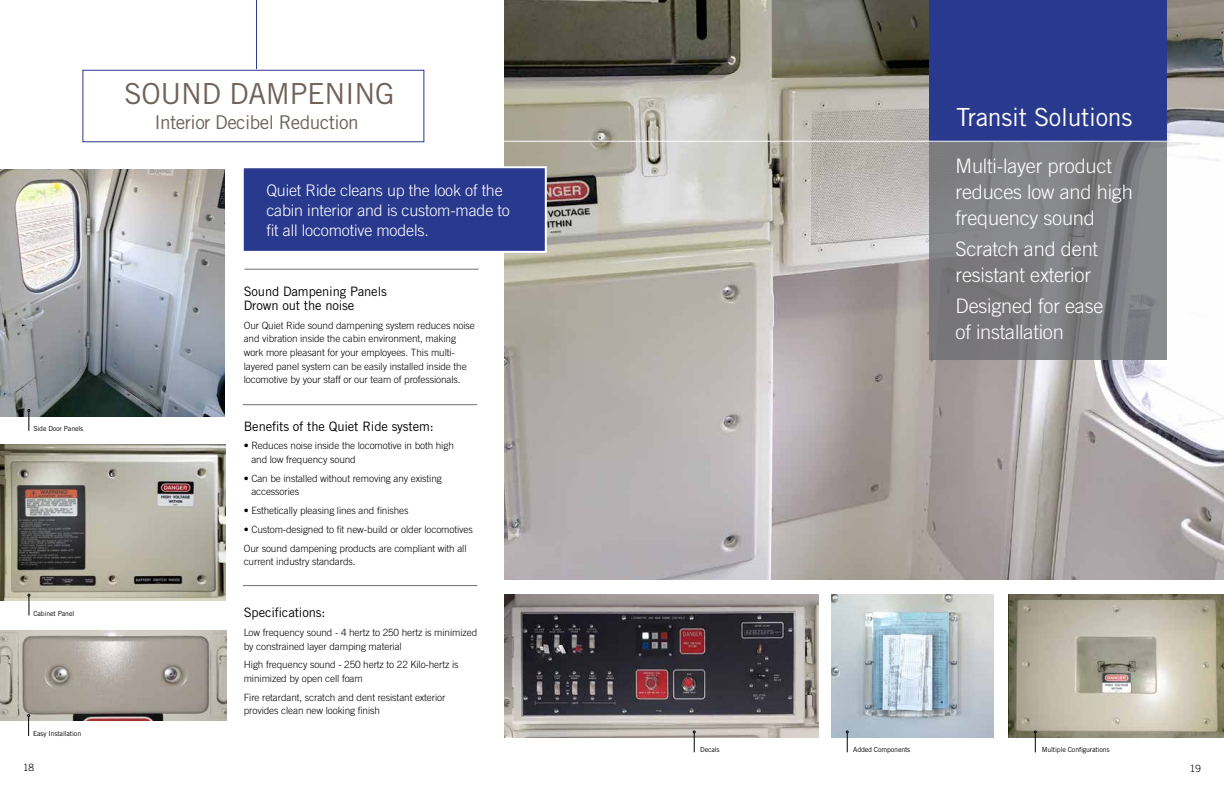
<style>
.page{position:relative;width:1224px;height:792px;background:#fff}
.page>*{position:absolute;margin:0;border:0;box-sizing:border-box;transform-origin:0 0}
.t1{font:31px "Trade Gothic";letter-spacing:-.01em;color:#fff}
.t2{font:29px "Trade Gothic";letter-spacing:-.01em;color:#6e6259}
.t3{font:25px "Trade Gothic";letter-spacing:-.01em;color:#fff}
.t4{font:300 20px/26px "Trade Gothic";letter-spacing:-.01em;color:#fff}
.t5{font:19px "Trade Gothic";letter-spacing:-.03em;color:#6e6259}
.t6{font:300 16px/20px "Trade Gothic";letter-spacing:-.01em;color:#fff}
.t7{font:13px/13.7px "Trade Gothic";letter-spacing:-.01em;color:#000}
.t8{font:300 10px/13.7px "Trade Gothic";letter-spacing:-.01em;color:#000}
.t9{font:300 10px "Trade Gothic LT Std";color:#000}
.t10{font:7px "Trade Gothic";letter-spacing:-.02em;color:#000}
</style>
<div class="page">
<img style="left:505px;top:0;width:719px;height:579px">
<div style="left:82px;top:70px;width:342px;height:72px;border:1px solid #29398d"></div>
<hr style="left:256px;top:0;width:1px;height:69px;background:#29398d">
<hr style="left:244px;top:269px;width:235px;height:1px;background:#6d6e71">
<hr style="left:243px;top:404px;width:234px;height:1px;background:#6d6e71">
<hr style="left:243px;top:585px;width:234px;height:1px;background:#6d6e71">
<div style="left:242px;top:166px;width:305px;height:87px;background:#29398d;border:2px solid #fff"></div>
<hr style="left:482px;top:141px;width:135px;height:1px;background:#fff">
<svg style="left:929px;top:142px;width:238px;height:218px;background:#7f7f81"></svg>
<div style="left:929px;top:0;width:238px;height:142px;background:#29398d"></div>
<hr style="left:617px;top:141px;width:607px;height:1px;background:#fff">
<img style="left:832px;top:594px;width:161px;height:144px">
<svg style="left:846px;top:731px;width:2px;height:21px"></svg>
<img style="left:0;top:445px;width:226px;height:156px">
<img style="left:0;top:630px;width:226px;height:90px">
<svg style="left:28px;top:594px;width:2px;height:21px"></svg>
<svg style="left:27px;top:714px;width:3px;height:22px"></svg>
<img style="left:0;top:170px;width:225px;height:247px">
<svg style="left:28px;top:409px;width:2px;height:22px"></svg>
<img style="left:1008px;top:594px;width:216px;height:144px">
<svg style="left:1034px;top:731px;width:3px;height:21px"></svg>
<img style="left:504px;top:594px;width:315px;height:144px">
<svg style="left:693px;top:731px;width:2px;height:21px"></svg>
<p class="t10" style="left:33px;top:424px;width:52px">Side Door Panels</p>
<p class="t10" style="left:33px;top:609px;width:42px">Cabinet Panel</p>
<p class="t10" style="left:33px;top:729px;width:50px">Easy Installation</p>
<h2 class="t2" style="left:124px;top:76px;width:272px">SOUND DAMPENING</h2>
<h3 class="t5" style="left:154px;top:111px;width:206px">Interior Decibel Reduction</h3>
<h3 class="t6" style="left:266px;top:180px;width:245px">Quiet Ride cleans up the look of the cabin interior and is custom-made to fit all locomotive models.</h3>
<h3 class="t7" style="left:244px;top:285px;width:145px">Sound Dampening Panels<br>Drown out the noise</h3>
<p class="t8" style="left:244px;top:318px;width:233px">Our Quiet Ride sound dampening system reduces noise and vibration inside the cabin environment, making work more pleasant for your employees. This multi&shy;layered panel system can be easily installed inside the locomotive by your staff or our team of professionals.</p>
<h3 class="t7" style="left:244px;top:419px;width:192px">Benefits of the Quiet Ride system:</h3>
<p class="t8" style="left:251px;top:439px;width:204px;text-indent:-8px">• Reduces noise inside the locomotive in both high and low frequency sound</p>
<p class="t8" style="left:251px;top:471px;width:192px;text-indent:-8px">• Can be installed without removing any existing accessories</p>
<p class="t8" style="left:244px;top:504px;width:166px">• Esthetically pleasing lines and finishes</p>
<p class="t8" style="left:244px;top:520px;width:231px;line-height:18.7px">• Custom-designed to fit new-build or older locomotives<br>Our sound dampening products are compliant with all</p>
<p class="t8" style="left:244px;top:555px;width:113px">current industry standards.</p>
<h3 class="t7" style="left:244px;top:605px;width:83px">Specifications:</h3>
<p class="t8" style="left:244px;top:625px;width:235px">Low frequency sound - 4 hertz to 250 hertz is minimized by constrained layer damping material</p>
<p class="t8" style="left:244px;top:658px;width:216px">High frequency sound - 250 hertz to 22 Kilo-hertz is minimized by open cell foam</p>
<p class="t8" style="left:244px;top:690px;width:203px">Fire retardant, scratch and dent resistant exterior provides clean new looking finish</p>
<h1 class="t1" style="left:934px;top:94px;width:149px">HEADLINE</h1>
<h3 class="t3" style="left:957px;top:102px;width:177px">Transit Solutions</h3>
<h3 class="t4" style="left:956px;top:153px;width:179px">Multi-layer product reduces low and high frequency sound</h3>
<h3 class="t4" style="left:956px;top:236px;width:144px">Scratch and dent resistant exterior</h3>
<h3 class="t4" style="left:956px;top:293px;width:149px">Designed for ease of installation</h3>
<p class="t10" style="left:853px;top:745px;width:59px">Added Components</p>
<p class="t10" style="left:700px;top:745px;width:21px">Decals</p>
<p class="t10" style="left:1042px;top:745px;width:70px">Multiple Configurations</p>
<p class="t9" style="left:23px;top:761px;width:12px">18</p>
<p class="t9" style="left:1190px;top:762px;width:12px">19</p>
</div>
